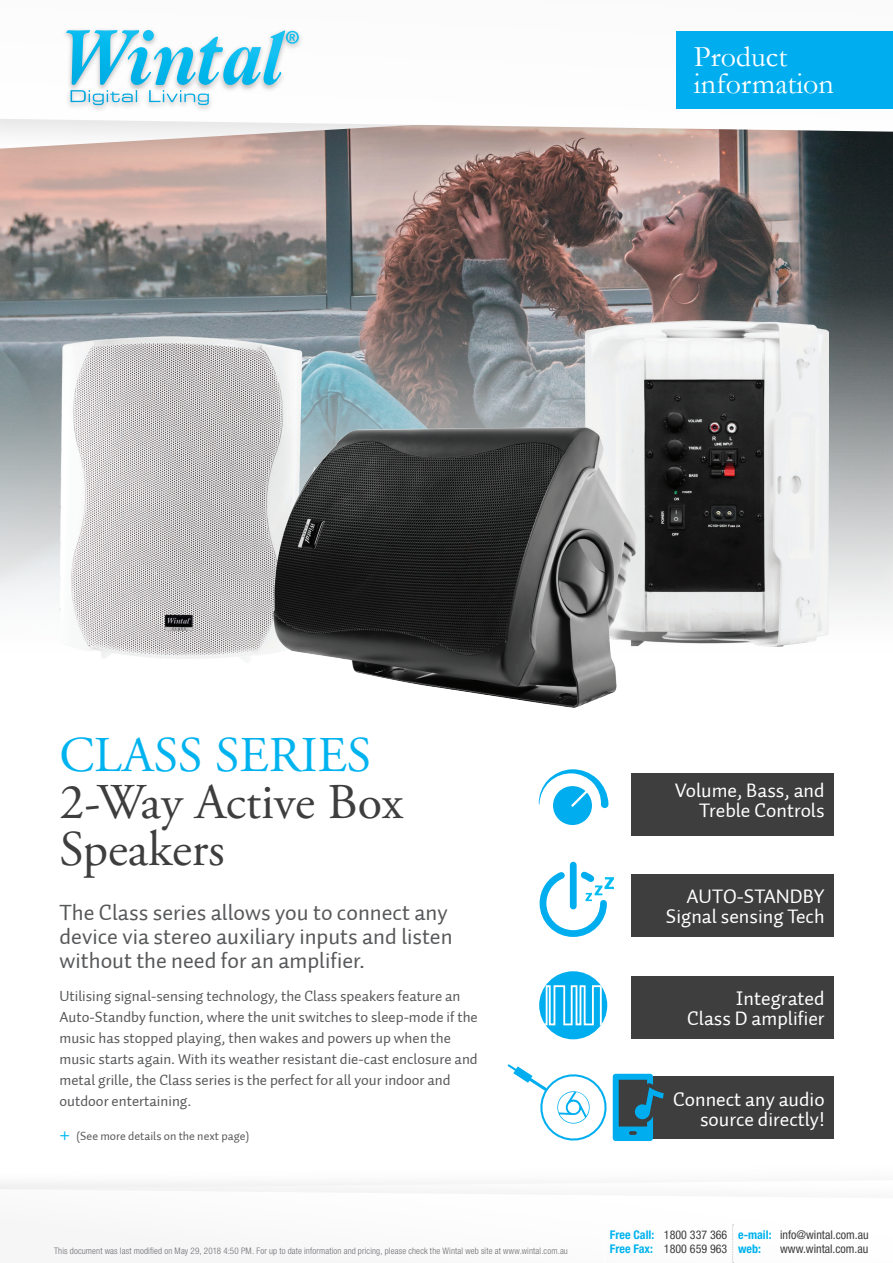
<style>
.page{position:relative;width:893px;height:1263px;background:#fff}
.page>*{position:absolute;margin:0;border:0;box-sizing:border-box;transform-origin:0 0}
.t1{font:49.95px/47px "Adobe Garamond Pro";color:#3e3e3f}
.t2{font:49.95px "Adobe Garamond Pro";color:#00b3ef}
.t3{font:30px/27px "Garamond";color:#fff}
.t4{font:22.5px/24px "Auto 1";color:#57585a}
.t5{font:19.95px/20px "Auto 1";color:#fff;text-align:right}
.t6{font:15px/21px "Auto 1";color:#57585a}
.t7{font:condensed 12px/14.4px "Helvetica Neue LT Std";color:#3e3e3f}
.t8{font:12px "Auto 1";color:#57585a}
.t9{font:700 condensed 12px "Helvetica Neue LT Std";color:#00b3ef}
.t10{font:300 condensed 9px "Helvetica Neue LT Std";letter-spacing:.015em;color:#6c6d70}
.s1{font-weight:700;color:#00b3ef}
</style>
<div class="page">
<img style="left:0;top:214px;width:893px;height:419px">
<div style="left:613px;top:1077px;width:221px;height:62px;background:#3e3e3f"></div>
<svg style="left:507px;top:1064px;width:157px;height:77px"></svg>
<div style="left:631px;top:773px;width:203px;height:62px;background:#3e3e3f"></div>
<div style="left:631px;top:976px;width:203px;height:63px;background:#3e3e3f"></div>
<div style="left:539px;top:971px;width:68px;height:68px;background:#00aeef;border-radius:50%"></div>
<svg style="left:539px;top:984px;width:68px;height:42px"></svg>
<img style="left:59px;top:320px;width:769px;height:388px">
<div style="left:631px;top:874px;width:203px;height:62px;background:#3e3e3f"></div>
<svg style="left:538px;top:769px;width:70px;height:56px"></svg>
<div style="left:570px;top:865px;width:7px;height:41px;background:#00aeef"></div>
<svg style="left:539px;top:866px;width:75px;height:71px"></svg>
<div style="left:0;top:0;width:893px;height:214px;background:#231f20;opacity:.3"></div>
<div style="left:0;top:0;width:893px;height:169px;background:#231f20;opacity:.13"></div>
<svg style="left:0;top:0;width:893px;height:132px"></svg>
<div style="left:0;top:1169px;width:893px;height:94px;background:#fbfbfb"></div>
<img style="left:64px;top:94px;width:18px;height:17px">
<img style="left:82px;top:105px;width:4px;height:6px">
<img style="left:86px;top:105px;width:25px;height:9px">
<img style="left:100px;top:105px;width:4px;height:6px">
<img style="left:104px;top:105px;width:11px;height:6px">
<img style="left:115px;top:105px;width:14px;height:6px">
<img style="left:129px;top:105px;width:13px;height:6px">
<img style="left:142px;top:105px;width:14px;height:6px">
<img style="left:156px;top:105px;width:4px;height:6px">
<img style="left:160px;top:105px;width:13px;height:6px">
<img style="left:173px;top:105px;width:5px;height:6px">
<img style="left:178px;top:105px;width:13px;height:6px">
<img style="left:191px;top:105px;width:25px;height:9px">
<img style="left:292px;top:26px;width:14px;height:27px">
<img style="left:60px;top:26px;width:61px;height:68px">
<img style="left:121px;top:26px;width:40px;height:4px">
<img style="left:257px;top:26px;width:35px;height:4px">
<svg style="left:66px;top:30px;width:233px;height:75px"></svg>
<div style="left:677px;top:31px;width:216px;height:78px;background:#00aeef"></div>
<svg style="left:732px;top:1224px;width:2px;height:39px"></svg>
<hr style="left:604px;top:1225px;width:1px;height:38px;background:#fff">
<h2 class="t3" style="left:694px;top:42px;width:141px">Product information</h2>
<h1 class="t2" style="left:60px;top:725px;width:313px">CLASS SERIES</h1>
<h1 class="t1" style="left:60px;top:781px;width:345px">2-Way Active Box<br>Speakers</h1>
<h3 class="t4" style="left:60px;top:900px;width:395px">The Class series allows you to connect any device via stereo auxiliary inputs and listen without the need for an amplifier.</h3>
<p class="t6" style="left:60px;top:986px;width:420px">Utilising signal-sensing technology, the Class speakers feature an Auto-Standby function, where the unit switches to sleep-mode if the music has stopped playing, then wakes and powers up when the music starts again. With its weather resistant die-cast enclosure and metal grille, the Class series is the perfect for all your indoor and outdoor entertaining.</p>
<p class="t8" style="left:77px;top:1128px;width:174px">(See more details on the next page)</p>
<h3 class="t5" style="left:675px;top:781px;width:151px">Volume, Bass, and<br>Treble Controls</h3>
<h3 class="t5" style="left:666px;top:887px;width:160px">AUTO-STANDBY<br>Signal sensing Tech</h3>
<h3 class="t5" style="left:687px;top:989px;width:139px">Integrated<br>Class D amplifier</h3>
<h3 class="t5" style="left:673px;top:1089px;width:153px">Connect any audio source directly!</h3>
<p class="t7" style="left:610px;top:1227px;width:119px"><span class="s1">Free Call:</span> 1800 337 366<br><span class="s1">Free Fax:</span> 1800 659 963</p>
<p class="t7" style="left:738px;top:1227px;width:132px"><span class="s1">e-mail:</span> info@wintal.com.au</p>
<p class="t10" style="left:54px;top:1246px;width:515px">This document was last modified on May 29, 2018 4:50 PM. For up to date information and pricing, please check the Wintal web site at www.wintal.com.au</p>
<p class="t9" style="left:738px;top:1241px;width:24px">web:</p>
<p class="t7" style="left:780px;top:1241px;width:90px">www.wintal.com.au</p>
</div>
